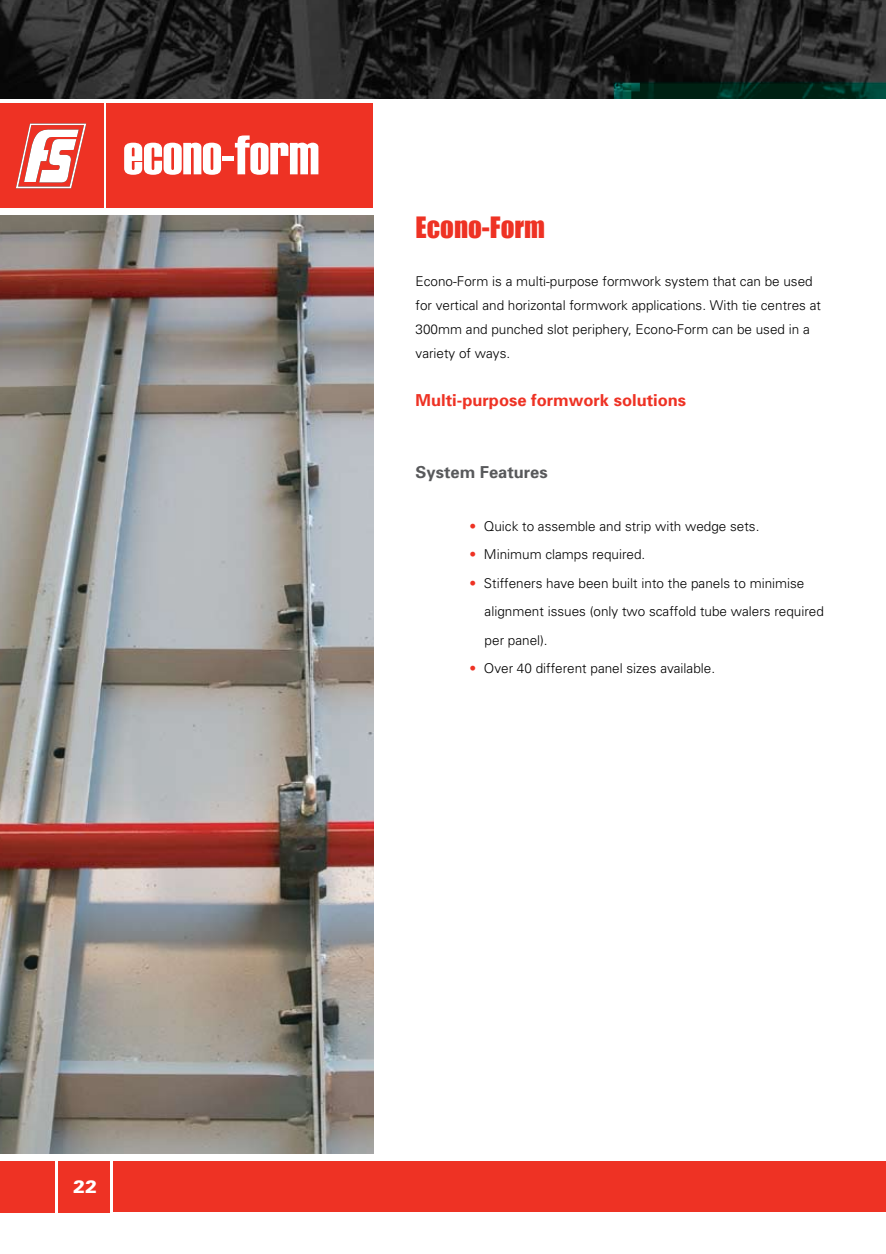
<style>
.page{position:relative;width:886px;height:1254px;background:#fff}
.page>*{position:absolute;margin:0;border:0;box-sizing:border-box;transform-origin:0 0}
.t1{font:27px "Impact";color:#ee3224}
.t2{font:900 18px "Univers";color:#fff}
.t3{font:700 16.5px "Univers";color:#ee3224}
.t4{font:700 16.5px "Univers";color:#58595b}
.t5{font:300 13.5px/24px "Univers";color:#000}
.s1{color:#ee3224}
</style>
<div class="page">
<img style="left:0;top:215px;width:373px;height:939px">
<div style="left:58px;top:1161px;width:51px;height:51px;background:#ee3224"></div>
<div style="left:113px;top:1161px;width:772px;height:50px;background:#ee3224"></div>
<div style="left:0;top:1161px;width:55px;height:51px;background:#ee3224"></div>
<div style="left:107px;top:104px;width:266px;height:104px;background:#ee3224"></div>
<div style="left:0;top:104px;width:103px;height:104px;background:#ee3224"></div>
<svg style="left:16px;top:124px;width:70px;height:64px"></svg>
<svg style="left:124px;top:143px;width:97px;height:32px"></svg>
<div style="left:223px;top:156px;width:11px;height:5px;background:#fff"></div>
<svg style="left:235px;top:135px;width:83px;height:40px"></svg>
<img style="left:0;top:0;width:885px;height:98px">
<h2 class="t2" style="left:73px;top:1176px;width:26px">22</h2>
<h1 class="t1" style="left:415px;top:211px;width:131px">Econo-Form</h1>
<p class="t5" style="left:415px;top:269px;width:407px">Econo-Form is a multi-purpose formwork system that can be used for vertical and horizontal formwork applications. With tie centres at 300mm and punched slot periphery, Econo-Form can be used in a variety of ways.</p>
<p class="t3" style="left:415px;top:390px;width:272px">Multi-purpose formwork solutions</p>
<p class="t4" style="left:415px;top:462px;width:134px">System Features</p>
<p class="t5" style="left:469px;top:514px;width:291px"><span class="s1">•</span> Quick to assemble and strip with wedge sets.</p>
<p class="t5" style="left:469px;top:542px;width:177px"><span class="s1">•</span> Minimum clamps required.</p>
<p class="t5" style="left:484px;top:568px;width:341px;line-height:28.5px;text-indent:-15px"><span class="s1">•</span> Stiffeners have been built into the panels to minimise alignment issues (only two scaffold tube walers required per panel).</p>
<p class="t5" style="left:469px;top:656px;width:247px"><span class="s1">•</span> Over 40 different panel sizes available.</p>
</div>
